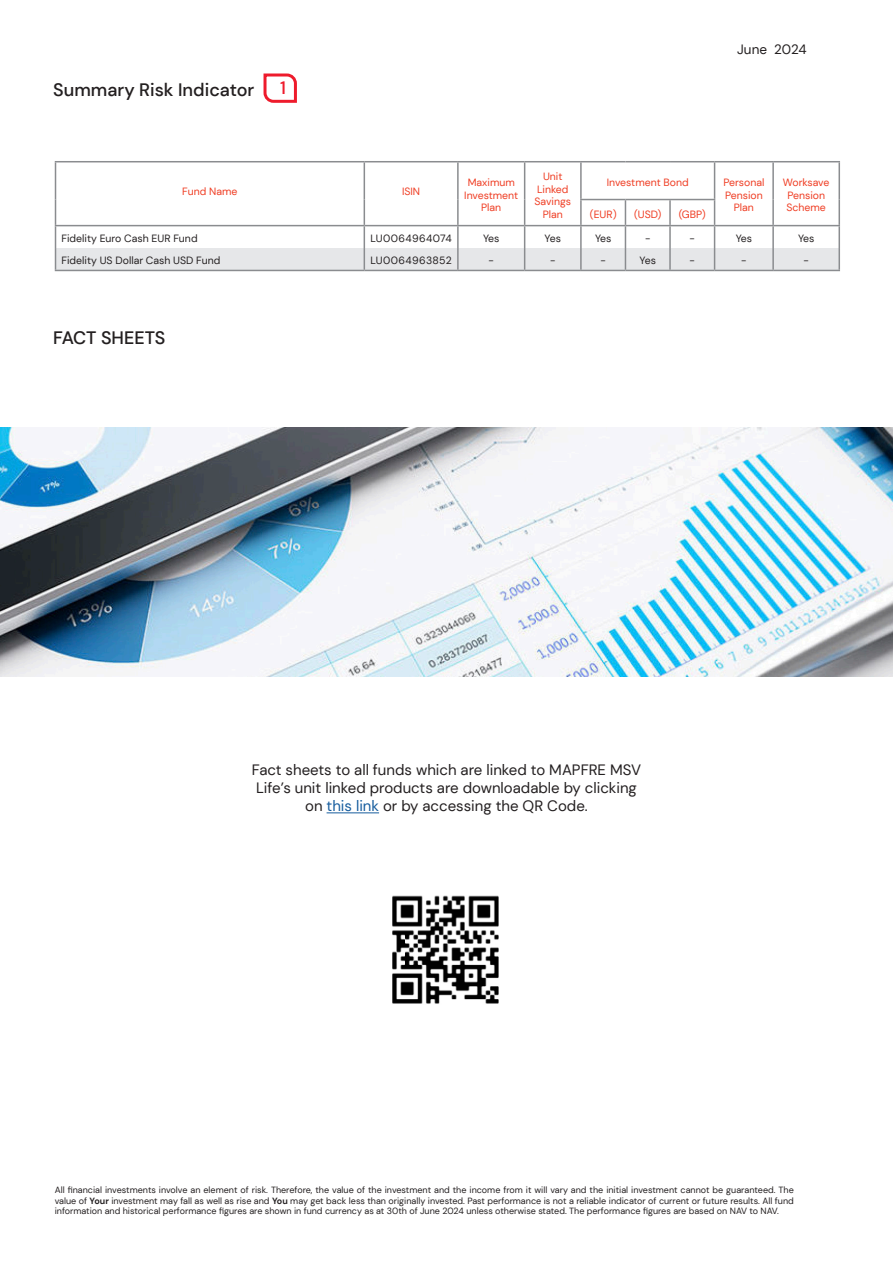
<style>
.page{position:relative;width:893px;height:1263px;background:#fff}
.page>*{position:absolute;margin:0;border:0;box-sizing:border-box;transform-origin:0 0}
.t1{font:500 18px "DM Sans";color:#231f20}
.t2{font:500 18px "DM Sans";color:#ee1b2c}
.t3{font:15px/18px "DM Sans";color:#231f20;text-align:center}
.t4{font:13.5px "DM Sans";letter-spacing:-.005em;color:#231f20}
.t5{font:10.5px/12.6px "DM Sans";color:#ef3c22;text-align:center}
.t6{font:10.5px "DM Sans";color:#231f20}
.t7{font:10.5px "DM Sans";letter-spacing:.035em;color:#231f20}
.t8{font:9px/10.8px "DM Sans";color:#231f20;text-align:justify}
.s1{color:#175d9e}
.s2{font-weight:700}
</style>
<div class="page">
<img style="left:0;top:428px;width:893px;height:248px">
<img style="left:392px;top:895px;width:107px;height:109px">
<hr style="left:327px;top:812px;width:52px;height:1px;background:#175d9e">
<svg style="left:263px;top:73px;width:34px;height:30px"></svg>
<svg style="left:56px;top:162px;width:782px;height:37px"></svg>
<hr style="left:838px;top:162px;width:2px;height:37px;background:#8a8c8f">
<hr style="left:838px;top:199px;width:2px;height:26px;background:#8a8c8f">
<hr style="left:55px;top:270px;width:309px;height:1px;background:#8a8c8f">
<hr style="left:364px;top:270px;width:94px;height:1px;background:#8a8c8f">
<hr style="left:458px;top:270px;width:67px;height:1px;background:#8a8c8f">
<hr style="left:525px;top:270px;width:56px;height:1px;background:#8a8c8f">
<hr style="left:581px;top:270px;width:44px;height:1px;background:#8a8c8f">
<hr style="left:625px;top:270px;width:45px;height:1px;background:#8a8c8f">
<hr style="left:670px;top:270px;width:44px;height:1px;background:#8a8c8f">
<hr style="left:714px;top:270px;width:59px;height:1px;background:#8a8c8f">
<hr style="left:773px;top:270px;width:67px;height:1px;background:#8a8c8f">
<hr style="left:838px;top:226px;width:2px;height:22px;background:#8a8c8f">
<hr style="left:838px;top:248px;width:2px;height:22px;background:#8a8c8f">
<hr style="left:55px;top:161px;width:309px;height:1px;background:#8a8c8f">
<hr style="left:55px;top:162px;width:1px;height:37px;background:#8a8c8f">
<hr style="left:364px;top:161px;width:94px;height:1px;background:#8a8c8f">
<hr style="left:364px;top:162px;width:1px;height:37px;background:#8a8c8f">
<hr style="left:458px;top:161px;width:67px;height:1px;background:#8a8c8f">
<hr style="left:457px;top:162px;width:2px;height:37px;background:#8a8c8f">
<hr style="left:525px;top:161px;width:56px;height:1px;background:#8a8c8f">
<hr style="left:524px;top:162px;width:1px;height:37px;background:#8a8c8f">
<hr style="left:581px;top:161px;width:44px;height:1px;background:#8a8c8f">
<hr style="left:580px;top:162px;width:2px;height:37px;background:#8a8c8f">
<hr style="left:625px;top:161px;width:45px;height:1px;background:#8a8c8f">
<hr style="left:670px;top:161px;width:44px;height:1px;background:#8a8c8f">
<hr style="left:714px;top:161px;width:59px;height:1px;background:#8a8c8f">
<hr style="left:714px;top:162px;width:1px;height:37px;background:#8a8c8f">
<hr style="left:773px;top:161px;width:67px;height:1px;background:#8a8c8f">
<hr style="left:772px;top:162px;width:2px;height:37px;background:#8a8c8f">
<hr style="left:773px;top:225px;width:67px;height:1px;background:#8a8c8f">
<svg style="left:55px;top:199px;width:784px;height:71px"></svg>
<hr style="left:581px;top:225px;width:44px;height:1px;background:#8a8c8f">
<hr style="left:625px;top:225px;width:45px;height:1px;background:#8a8c8f">
<hr style="left:670px;top:225px;width:44px;height:1px;background:#8a8c8f">
<hr style="left:580px;top:199px;width:45px;height:1px;background:#8a8c8f">
<hr style="left:625px;top:199px;width:45px;height:1px;background:#8a8c8f">
<hr style="left:670px;top:199px;width:45px;height:1px;background:#8a8c8f">
<h1 class="t1" style="left:53px;top:83px;width:203px">Summary Risk Indicator</h1>
<h1 class="t2" style="left:280px;top:81px;width:7px">1</h1>
<h3 class="t4" style="left:737px;top:43px;width:71px">June 2024</h3>
<p class="t5" style="left:182px;top:186px;width:57px">Fund Name</p>
<p class="t5" style="left:402px;top:186px;width:20px">ISIN</p>
<p class="t5" style="left:464px;top:177px;width:56px">Maximum<br>Investment<br>Plan</p>
<p class="t5" style="left:534px;top:171px;width:38px">Unit<br>Linked<br>Savings<br>Plan</p>
<p class="t5" style="left:607px;top:176px;width:83px">Investment Bond</p>
<p class="t5" style="left:723px;top:177px;width:43px">Personal<br>Pension<br>Plan</p>
<p class="t5" style="left:783px;top:177px;width:48px">Worksave<br>Pension<br>Scheme</p>
<p class="t5" style="left:590px;top:208px;width:28px">(EUR)</p>
<p class="t5" style="left:634px;top:208px;width:29px">(USD)</p>
<p class="t5" style="left:679px;top:208px;width:29px">(GBP)</p>
<p class="t6" style="left:62px;top:233px;width:138px">Fidelity Euro Cash EUR Fund</p>
<p class="t7" style="left:370px;top:233px;width:83px">LU0064964074</p>
<p class="t6" style="left:483px;top:233px;width:18px">Yes</p>
<p class="t6" style="left:545px;top:233px;width:18px">Yes</p>
<p class="t6" style="left:595px;top:233px;width:18px">Yes</p>
<p class="t6" style="left:645px;top:233px;width:7px">-</p>
<p class="t6" style="left:690px;top:233px;width:7px">-</p>
<p class="t6" style="left:736px;top:233px;width:18px">Yes</p>
<p class="t6" style="left:798px;top:233px;width:18px">Yes</p>
<p class="t6" style="left:62px;top:256px;width:160px">Fidelity US Dollar Cash USD Fund</p>
<p class="t7" style="left:370px;top:256px;width:83px">LU0064963852</p>
<p class="t6" style="left:489px;top:256px;width:7px">-</p>
<p class="t6" style="left:550px;top:256px;width:7px">-</p>
<p class="t6" style="left:600px;top:256px;width:7px">-</p>
<p class="t6" style="left:639px;top:256px;width:18px">Yes</p>
<p class="t6" style="left:690px;top:256px;width:7px">-</p>
<p class="t6" style="left:741px;top:256px;width:7px">-</p>
<p class="t6" style="left:803px;top:256px;width:7px">-</p>
<h1 class="t1" style="left:53px;top:331px;width:114px">FACT SHEETS</h1>
<h2 class="t3" style="left:252px;top:762px;width:391px">Fact sheets to all funds which are linked to MAPFRE MSV<br>Life’s unit linked products are downloadable by clicking on <span class="s1">this link</span> or by accessing the QR Code.</h2>
<p class="t8" style="left:55px;top:1184px;width:740px">All financial investments involve an element of risk. Therefore, the value of the investment and the income from it will vary and the initial investment cannot be guaranteed. The value of <span class="s2">Your</span> investment may fall as well as rise and <span class="s2">You</span> may get back less than originally invested. Past performance is not a reliable indicator of current or future results. All fund information and historical performance figures are shown in fund currency as at 30th of June 2024 unless otherwise stated. The performance figures are based on NAV to NAV.</p>
</div>
